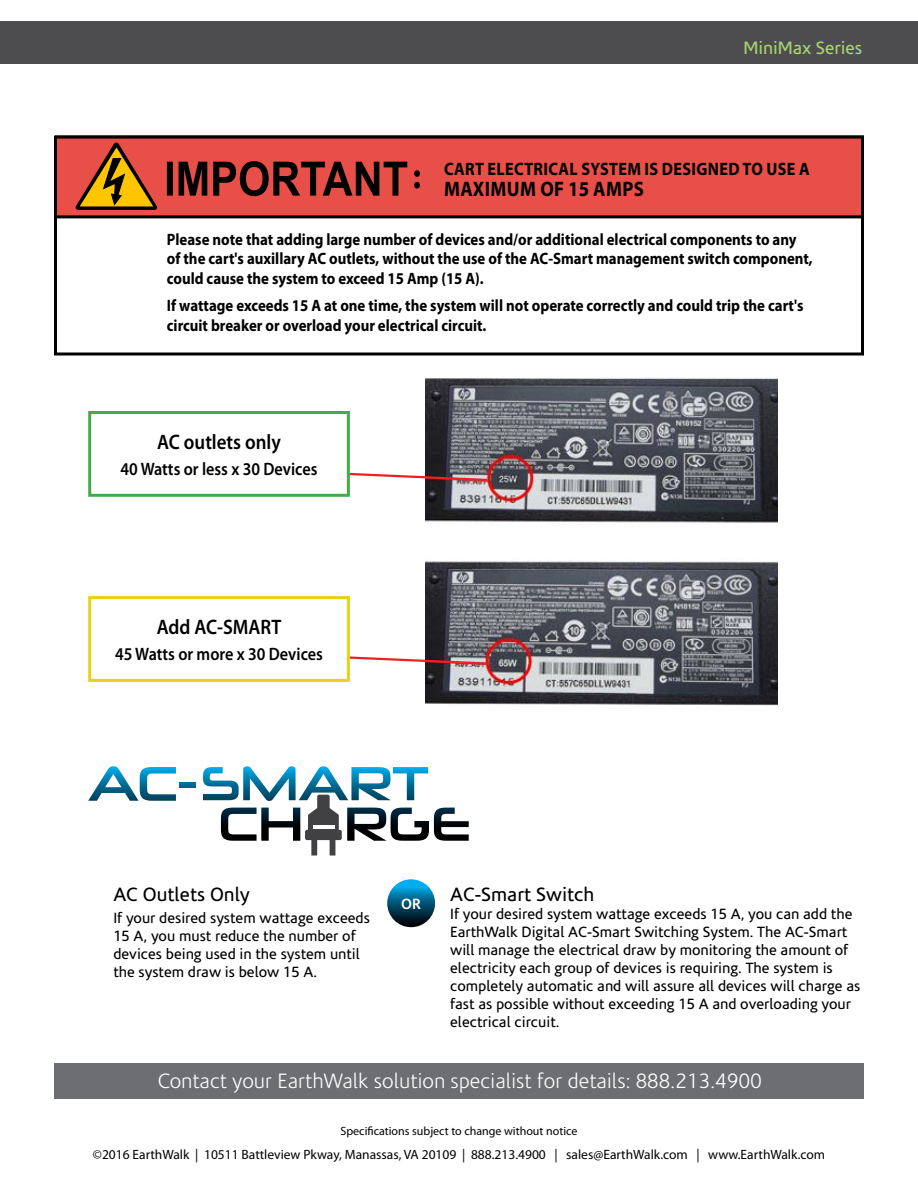
<style>
.page{position:relative;width:918px;height:1188px;background:#fff}
.page>*{position:absolute;margin:0;border:0;box-sizing:border-box;transform-origin:0 0}
.t1{font:300 21px "Corisande";color:#fff}
.t2{font:600 21px "Myriad Pro";color:#000;scale:.9 1}
.t3{font:700 21px "Myriad Pro";letter-spacing:.02em;color:#000;scale:.9 1}
.t4{font:19.5px "Corisande";color:#000}
.t5{font:600 18px "Myriad Pro";color:#000;scale:.9 1}
.t6{font:700 18px "Myriad Pro";letter-spacing:.02em;color:#000;scale:.9 1}
.t7{font:18px "Corisande";color:#a9d570}
.t8{font:700 16.5px/19.8px "Myriad Pro";color:#000;scale:.9 1}
.t9{font:15px/18px "Corisande";color:#000}
.t10{font:700 15px "Corisande";color:#fff}
.t11{font:13.5px "Myriad Pro";color:#000}
.t12{font:12px "Myriad Pro";color:#000}
</style>
<div class="page">
<div style="left:0;top:21px;width:918px;height:43px;background:#4d4d4f"></div>
<div style="left:56px;top:136px;width:808px;height:81px;background:#e84f48"></div>
<div style="left:54px;top:136px;width:810px;height:220px;border:3px solid #000"></div>
<svg style="left:75px;top:143px;width:83px;height:67px"></svg>
<svg style="left:167px;top:161px;width:240px;height:35px"></svg>
<svg style="left:414px;top:170px;width:6px;height:18px"></svg>
<hr style="left:56px;top:215px;width:808px;height:3px;background:#000">
<img style="left:425px;top:378px;width:352px;height:145px">
<div style="left:88px;top:411px;width:262px;height:86px;border:3px solid #41ad49"></div>
<svg style="left:348px;top:472px;width:142px;height:10px"></svg>
<div style="left:54px;top:1063px;width:810px;height:36px;background:#6d6e71"></div>
<img style="left:425px;top:561px;width:352px;height:145px">
<div style="left:88px;top:596px;width:262px;height:86px;border:3px solid #e8d01b"></div>
<svg style="left:348px;top:655px;width:142px;height:11px"></svg>
<svg style="left:203px;top:766px;width:266px;height:90px"></svg>
<hr style="left:313px;top:825px;width:22px;height:4px;background:#fff">
<svg style="left:88px;top:766px;width:88px;height:35px"></svg>
<div style="left:180px;top:782px;width:16px;height:6px;background:#006a93"></div>
<svg style="left:387px;top:879px;width:48px;height:48px;background:#045b7e"></svg>
<p class="t7" style="left:743px;top:38px;width:120px">MiniMax Series</p>
<p class="t6" style="left:444px;top:157px;width:408px">CART ELECTRICAL SYSTEM IS DESIGNED TO USE A</p>
<h1 class="t3" style="left:444px;top:175px;width:223px">MAXIMUM OF 15 AMPS</h1>
<p class="t8" style="left:167px;top:229px;width:719px">Please note that adding large number of devices and/or additional electrical components to any of the cart's auxillary AC outlets, without the use of the AC-Smart management switch component, could cause the system to exceed 15 Amp (15 A).</p>
<p class="t8" style="left:167px;top:295px;width:709px">If wattage exceeds 15 A at one time, the system will not operate correctly and could trip the cart's circuit breaker or overload your electrical circuit.</p>
<h1 class="t2" style="left:157px;top:428px;width:139px">AC outlets only</h1>
<p class="t5" style="left:121px;top:457px;width:220px">40 Watts or less x 30 Devices</p>
<h1 class="t2" style="left:157px;top:613px;width:140px">Add AC-SMART</h1>
<p class="t5" style="left:115px;top:642px;width:232px">45 Watts or more x 30 Devices</p>
<h2 class="t4" style="left:113px;top:883px;width:138px">AC Outlets Only</h2>
<p class="t9" style="left:113px;top:909px;width:258px">If your desired system wattage exceeds 15 A, you must reduce the number of devices being used in the system until the system draw is below 15 A.</p>
<p class="t10" style="left:401px;top:895px;width:21px">OR</p>
<h2 class="t4" style="left:450px;top:883px;width:146px">AC-Smart Switch</h2>
<p class="t9" style="left:450px;top:905px;width:412px">If your desired system wattage exceeds 15 A, you can add the EarthWalk Digital AC-Smart Switching System. The AC-Smart will manage the electrical draw by monitoring the amount of electricity each group of devices is requiring. The system is completely automatic and will assure all devices will charge as fast as possible without exceeding 15 A and overloading your electrical circuit.</p>
<h1 class="t1" style="left:158px;top:1070px;width:605px">Contact your EarthWalk solution specialist for details: 888.213.4900</h1>
<p class="t12" style="left:341px;top:1124px;width:238px">Specifications subject to change without notice</p>
<p class="t11" style="left:93px;top:1146px;width:734px">©2016 EarthWalk | 10511 Battleview Pkway, Manassas, VA 20109 | 888.213.4900 | sales@EarthWalk.com | www.EarthWalk.com</p>
</div>
